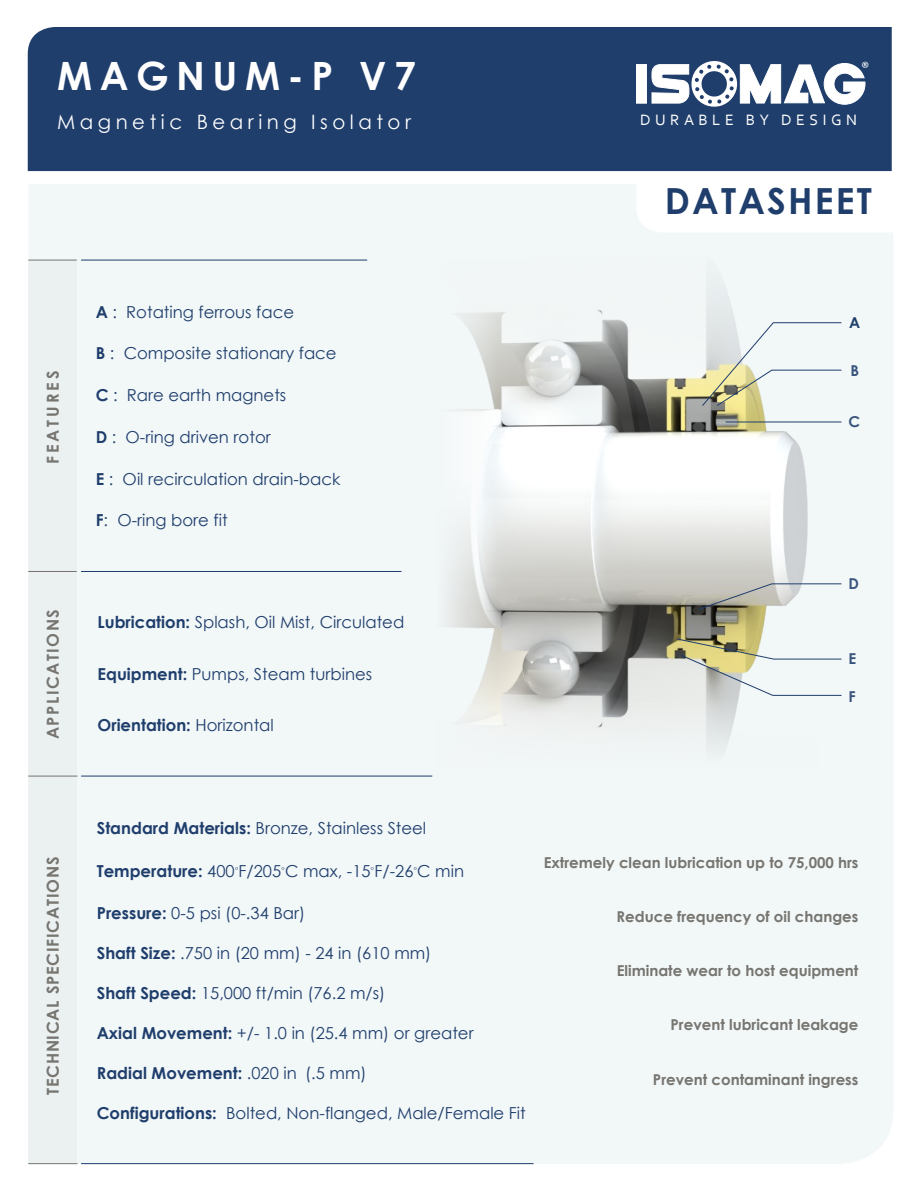
<style>
.page{position:relative;width:918px;height:1188px;background:#fff}
.page>*{position:absolute;margin:0;border:0;box-sizing:border-box;transform-origin:0 0}
.t1{font:700 39px "Century Gothic";letter-spacing:.19em;color:#fefefe}
.t2{font:700 36px "Century Gothic";letter-spacing:.06em;color:#1f3e6c}
.t3{font:19.8px "Century Gothic";letter-spacing:.225em;color:#fefefe}
.t4{font:16.5px "Century Gothic";color:#1f3e6c}
.t5{font:700 16.5px "Century Gothic";color:#1f3e6c}
.t6{font:700 16.5px "Century Gothic";letter-spacing:.045em;color:#767570}
.t7{font:700 16.5px "Century Gothic";letter-spacing:.09em;color:#767570}
.t8{font:700 16.5px "Century Gothic";letter-spacing:.18em;color:#767570}
.t9{font:16.35px "Calibri";color:#fff}
.t10{font:15.75px "Corbel";letter-spacing:.285em;color:#fff}
.t11{font:700 15px "Century Gothic";color:#767570}
.t12{font:700 15px "Century Gothic";color:rgb(31 62 108/.88)}
.t13{font:700 15px "Century Gothic";color:#1f3e6c}
.s1{font-weight:700}
.s2{font-weight:400}
</style>
<div class="page">
<div style="left:28px;top:27px;width:864px;height:144px;background:#1f3e6c"></div>
<div style="left:28px;top:185px;width:865px;height:979px;background:#f2f7f8"></div>
<svg style="left:636px;top:185px;width:256px;height:48px"></svg>
<hr style="left:81px;top:571px;width:337px;height:1px;background:#1f3e6c">
<div style="left:636px;top:64px;width:11px;height:39px;background:#fff"></div>
<svg style="left:652px;top:56px;width:213px;height:51px"></svg>
<img style="left:526px;top:250px;width:294px;height:425px">
<img style="left:402px;top:245px;width:124px;height:545px">
<img style="left:415px;top:675px;width:422px;height:111px">
<hr style="left:81px;top:776px;width:351px;height:1px;background:#1f3e6c">
<svg style="left:702px;top:322px;width:140px;height:85px"></svg>
<hr style="left:726px;top:422px;width:116px;height:1px;background:#1f3e6c">
<svg style="left:676px;top:638px;width:166px;height:58px"></svg>
<hr style="left:81px;top:260px;width:286px;height:1px;background:#1f3e6c">
<hr style="left:81px;top:1163px;width:452px;height:1px;background:#1f3e6c">
<hr style="left:29px;top:1163px;width:48px;height:1px;background:#767570">
<svg style="left:698px;top:583px;width:144px;height:27px"></svg>
<div style="left:29px;top:260px;width:48px;height:903px;background:#ebf0f1"></div>
<h1 class="t1" style="left:57px;top:61px;width:360px">MAGNUM-P V7</h1>
<p class="t3" style="left:57px;top:115px;width:355px">Magnetic Bearing Isolator</p>
<p class="t9" style="left:861px;top:61px;width:10px">®</p>
<p class="t10" style="left:640px;top:113px;width:218px">DURABLE BY DESIGN</p>
<h2 class="t2" style="left:665px;top:187px;width:209px">DATASHEET</h2>
<p class="t8" style="left:46px;top:464px;width:95px;rotate:-90deg">FEATURES</p>
<p class="t7" style="left:46px;top:739px;width:132px;rotate:-90deg">APPLICATIONS</p>
<p class="t6" style="left:46px;top:1095px;width:240px;rotate:-90deg">TECHNICAL SPECIFICATIONS</p>
<p class="t4" style="left:96px;top:305px;width:200px"><span class="s1">A</span> : Rotating ferrous face</p>
<p class="t4" style="left:96px;top:347px;width:242px"><span class="s1">B</span> : Composite stationary face</p>
<p class="t4" style="left:96px;top:389px;width:192px"><span class="s1">C</span> : Rare earth magnets</p>
<p class="t4" style="left:96px;top:431px;width:177px"><span class="s1">D</span> : O-ring driven rotor</p>
<p class="t4" style="left:96px;top:472px;width:246px"><span class="s1">E</span> : Oil recirculation drain-back</p>
<p class="t4" style="left:96px;top:514px;width:133px"><span class="s1">F</span>: O-ring bore fit</p>
<p class="t4" style="left:98px;top:616px;width:308px"><span class="s1">Lubrication:</span> Splash, Oil Mist, Circulated</p>
<p class="t4" style="left:98px;top:667px;width:276px"><span class="s1">Equipment:</span> Pumps, Steam turbines</p>
<p class="t5" style="left:98px;top:719px;width:178px">Orientation: <span class="s2">Horizontal</span></p>
<p class="t13" style="left:849px;top:317px;width:13px">A</p>
<p class="t12" style="left:850px;top:365px;width:10px">B</p>
<p class="t12" style="left:849px;top:416px;width:13px">C</p>
<p class="t12" style="left:849px;top:578px;width:12px">D</p>
<p class="t12" style="left:849px;top:652px;width:9px">E</p>
<p class="t12" style="left:849px;top:690px;width:9px">F</p>
<p class="t4" style="left:97px;top:821px;width:331px"><span class="s1">Standard Materials:</span> Bronze, Stainless Steel</p>
<p class="t4" style="left:97px;top:864px;width:369px"><span class="s1">Temperature:</span> 400<sup>◦</sup>F/205<sup>◦</sup>C max, -15<sup>◦</sup>F/-26<sup>◦</sup>C min</p>
<p class="t4" style="left:97px;top:906px;width:210px"><span class="s1">Pressure:</span> 0-5 psi (0-.34 Bar)</p>
<p class="t4" style="left:97px;top:946px;width:336px"><span class="s1">Shaft Size:</span> .750 in (20 mm) - 24 in (610 mm)</p>
<p class="t4" style="left:97px;top:986px;width:290px"><span class="s1">Shaft Speed:</span> 15,000 ft/min (76.2 m/s)</p>
<p class="t4" style="left:97px;top:1027px;width:378px"><span class="s1">Axial Movement:</span> +/- 1.0 in (25.4 mm) or greater</p>
<p class="t5" style="left:97px;top:1067px;width:271px">Radial Movement: <span class="s2">.020 in (.5 mm)</span></p>
<p class="t4" style="left:97px;top:1107px;width:431px"><span class="s1">Configurations:</span> Bolted, Non-flanged, Male/Female Fit</p>
<p class="t11" style="left:544px;top:857px;width:316px">Extremely clean lubrication up to 75,000 hrs</p>
<p class="t11" style="left:617px;top:911px;width:243px">Reduce frequency of oil changes</p>
<p class="t11" style="left:617px;top:965px;width:243px">Eliminate wear to host equipment</p>
<p class="t11" style="left:671px;top:1018px;width:189px">Prevent lubricant leakage</p>
<p class="t11" style="left:653px;top:1074px;width:207px">Prevent contaminant ingress</p>
</div>
